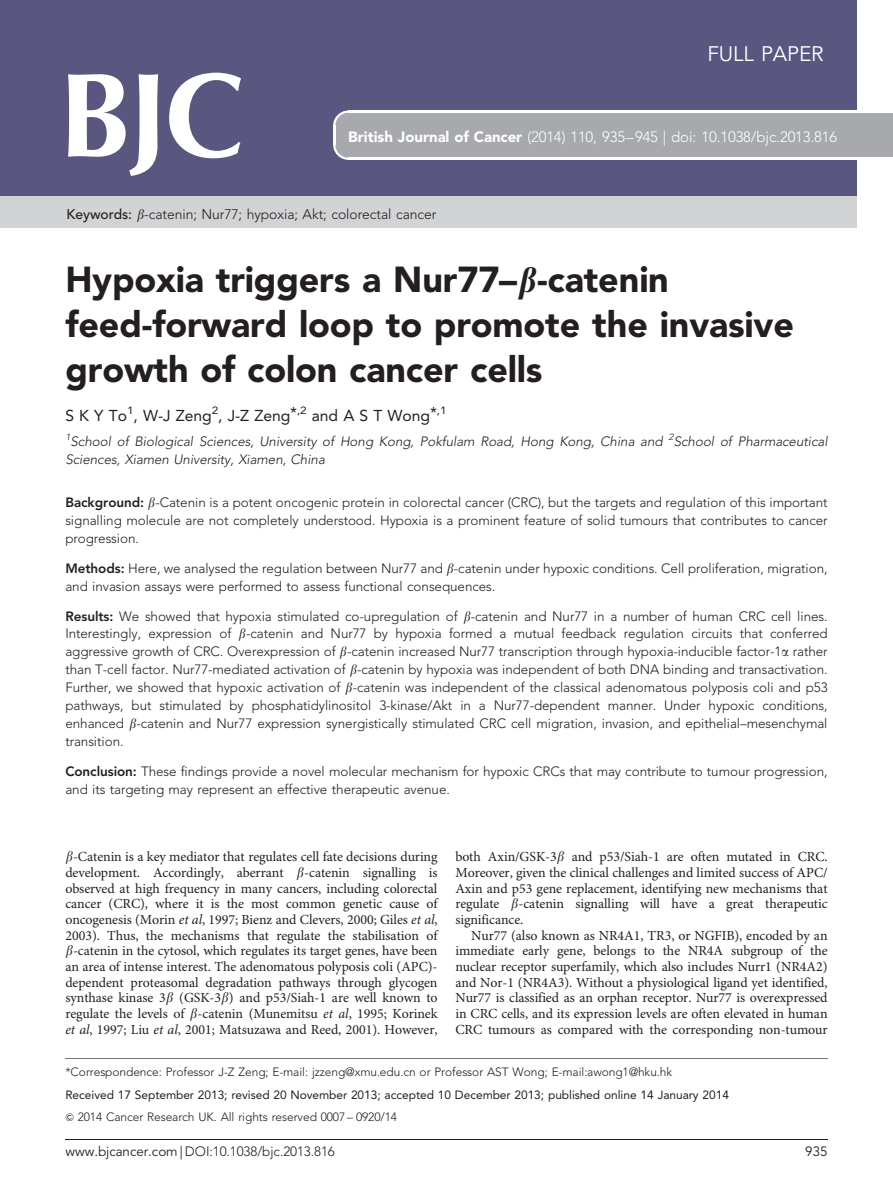
<style>
.page{position:relative;width:893px;height:1191px;background:#fff}
.page>*{position:absolute;margin:0;border:0;box-sizing:border-box;transform-origin:0 0}
.t1{font:35.85px/44.8px "Adv O Ta 851 a 675.B";color:#231f20}
.t2{font:20.85px "Adv O Tfe 809 cc 4";color:#fff}
.t3{font:15.75px "Adv O Tb 0 d 2661 a";color:#231f20}
.t4{font:15px "Adv OT0906 c 96 e";color:#fff}
.t5{font:13.95px/15.8px "Adv OT1 ef 757 c 0";color:#231f20;text-align:justify}
.t6{font:13.95px "Adv OT0906 c 96 e";color:#231f20}
.t7{font:13.5px/18px "Adv OT0906 c 96 e";color:#231f20;text-align:justify}
.t8{font:13.5px/18px "Adv O Tf 1 c 06 d 06.I";color:#231f20}
.t9{font:13.5px "Adv O Tfe 809 cc 4";color:#231f20}
.t10{font:12px "Adv OT0906 c 96 e";color:#231f20}
.t11{font:12px "Adv O Tb 0 d 2661 a";color:#231f20}
.s1{font-family:"Adv O Ta 851 a 675.B"}
.s2{font-family:"Adv OT3 b 9 b 4 d 35"}
.s3{font-family:"Adv Pi 2"}
.s4{font-family:"Adv Greek BI"}
.s5{font-family:"Adv O Tdadbfad 7.B"}
.s6{font-family:"Adv Pi 1"}
.s7{font-family:"Adv OT7 d 6 df 7 ab.I"}
.s8{font-family:"Adv TA42"}
.s9{font-family:"Adv O Tfe 809 cc 4"}
</style>
<div class="page">
<hr style="left:65px;top:1058px;width:763px;height:1px;background:#231f20">
<div style="left:0;top:0;width:856px;height:196px;background:#595680"></div>
<div style="left:0;top:196px;width:856px;height:32px;background:#d1d3d4"></div>
<svg style="left:68px;top:74px;width:90px;height:102px"></svg>
<svg style="left:169px;top:73px;width:72px;height:85px"></svg>
<div style="left:348px;top:111px;width:545px;height:49px;background:#a7a9ac"></div>
<hr style="left:348px;top:111px;width:545px;height:2px;background:#fff">
<hr style="left:348px;top:158px;width:545px;height:2px;background:#fff">
<svg style="left:333px;top:111px;width:15px;height:49px"></svg>
<hr style="left:65px;top:1138px;width:763px;height:1px;background:#231f20">
<h2 class="t2" style="left:707px;top:45px;width:118px">FULL PAPER</h2>
<p class="t4" style="left:348px;top:131px;width:490px"><span class="s1">British Journal of Cancer</span> (2014) 110, 935–945 | doi: 10.1038/bjc.2013.816</p>
<p class="t6" style="left:66px;top:208px;width:371px"><span class="s2">Keywords:</span> <span class="s3">b</span>-catenin; Nur77; hypoxia; Akt; colorectal cancer</p>
<h1 class="t1" style="left:65px;top:260px;width:730px">Hypoxia triggers a Nur77–<span class="s4">b</span>-catenin feed-forward loop to promote the invasive growth of colon cancer cells</h1>
<p class="t3" style="left:65px;top:408px;width:383px">S K Y To<sup>1</sup>, W-J Zeng<sup>2</sup>, J-Z Zeng*<sup>,2</sup> and A S T Wong*<sup>,1</sup></p>
<p class="t8" style="left:65px;top:433px;width:764px"><sup>1</sup>School of Biological Sciences, University of Hong Kong, Pokfulam Road, Hong Kong, China and <sup>2</sup>School of Pharmaceutical<br>Sciences, Xiamen University, Xiamen, China</p>
<p class="t7" style="left:65px;top:494px;width:764px"><span class="s5">Background:</span> <span class="s3">b</span>-Catenin is a potent oncogenic protein in colorectal cancer (CRC), but the targets and regulation of this important signalling molecule are not completely understood. Hypoxia is a prominent feature of solid tumours that contributes to cancer progression.</p>
<p class="t7" style="left:65px;top:560px;width:764px"><span class="s5">Methods:</span> Here, we analysed the regulation between Nur77 and <span class="s3">b</span>-catenin under hypoxic conditions. Cell proliferation, migration, and invasion assays were performed to assess functional consequences.</p>
<p class="t7" style="left:65px;top:608px;width:764px"><span class="s5">Results:</span> We showed that hypoxia stimulated co-upregulation of <span class="s3">b</span>-catenin and Nur77 in a number of human CRC cell lines.<br>Interestingly, expression of <span class="s3">b</span>-catenin and Nur77 by hypoxia formed a mutual feedback regulation circuits that conferred aggressive growth of CRC. Overexpression of <span class="s3">b</span>-catenin increased Nur77 transcription through hypoxia-inducible factor-1<span class="s6">a</span> rather than T-cell factor. Nur77-mediated activation of <span class="s3">b</span>-catenin by hypoxia was independent of both DNA binding and transactivation.<br>Further, we showed that hypoxic activation of <span class="s3">b</span>-catenin was independent of the classical adenomatous polyposis coli and p53 pathways, but stimulated by phosphatidylinositol 3-kinase/Akt in a Nur77-dependent manner. Under hypoxic conditions, enhanced <span class="s3">b</span>-catenin and Nur77 expression synergistically stimulated CRC cell migration, invasion, and epithelial–mesenchymal transition.</p>
<p class="t7" style="left:65px;top:763px;width:764px"><span class="s5">Conclusion:</span> These findings provide a novel molecular mechanism for hypoxic CRCs that may contribute to tumour progression, and its targeting may represent an effective therapeutic avenue.</p>
<p class="t5" style="left:65px;top:850px;width:374px"><span class="s3">b</span>-Catenin is a key mediator that regulates cell fate decisions during development. Accordingly, aberrant <span class="s3">b</span>-catenin signalling is observed at high frequency in many cancers, including colorectal cancer (CRC), where it is the most common genetic cause of oncogenesis (Morin <span class="s7">et al</span>, 1997; Bienz and Clevers, 2000; Giles <span class="s7">et al</span>, 2003). Thus, the mechanisms that regulate the stabilisation of <span class="s3">b</span>-catenin in the cytosol, which regulates its target genes, have been an area of intense interest. The adenomatous polyposis coli (APC)- dependent proteasomal degradation pathways through glycogen synthase kinase 3<span class="s3">b</span> (GSK-3<span class="s3">b</span>) and p53/Siah-1 are well known to regulate the levels of <span class="s3">b</span>-catenin (Munemitsu <span class="s7">et al</span>, 1995; Korinek <span class="s7">et al</span>, 1997; Liu <span class="s7">et al</span>, 2001; Matsuzawa and Reed, 2001). However,</p>
<p class="t5" style="left:455px;top:850px;width:374px">both Axin/GSK-3<span class="s3">b</span> and p53/Siah-1 are often mutated in CRC.<br>Moreover, given the clinical challenges and limited success of APC/ Axin and p53 gene replacement, identifying new mechanisms that regulate <span class="s3">b</span>-catenin signalling will have a great therapeutic significance.</p>
<p class="t5" style="left:455px;top:928px;width:374px;text-indent:16px">Nur77 (also known as NR4A1, TR3, or NGFIB), encoded by an immediate early gene, belongs to the NR4A subgroup of the nuclear receptor superfamily, which also includes Nurr1 (NR4A2) and Nor-1 (NR4A3). Without a physiological ligand yet identified, Nur77 is classified as an orphan receptor. Nur77 is overexpressed in CRC cells, and its expression levels are often elevated in human CRC tumours as compared with the corresponding non-tumour</p>
<p class="t10" style="left:65px;top:1067px;width:608px">*Correspondence: Professor J-Z Zeng; E-mail: jzzeng@xmu.edu.cn or Professor AST Wong; E-mail:awong1@hku.hk</p>
<p class="t11" style="left:65px;top:1089px;width:665px">Received 17 September 2013; revised 20 November 2013; accepted 10 December 2013; published online 14 January 2014</p>
<p class="t10" style="left:65px;top:1111px;width:333px"><span class="s8">&amp;</span> 2014 Cancer Research UK. All rights reserved 0007 – 0920/14</p>
<p class="t7" style="left:65px;top:1144px;width:271px"><span class="s9">www.bjcancer.com |</span> DOI:10.1038/bjc.2013.816</p>
<p class="t9" style="left:805px;top:1146px;width:24px">935</p>
</div>
